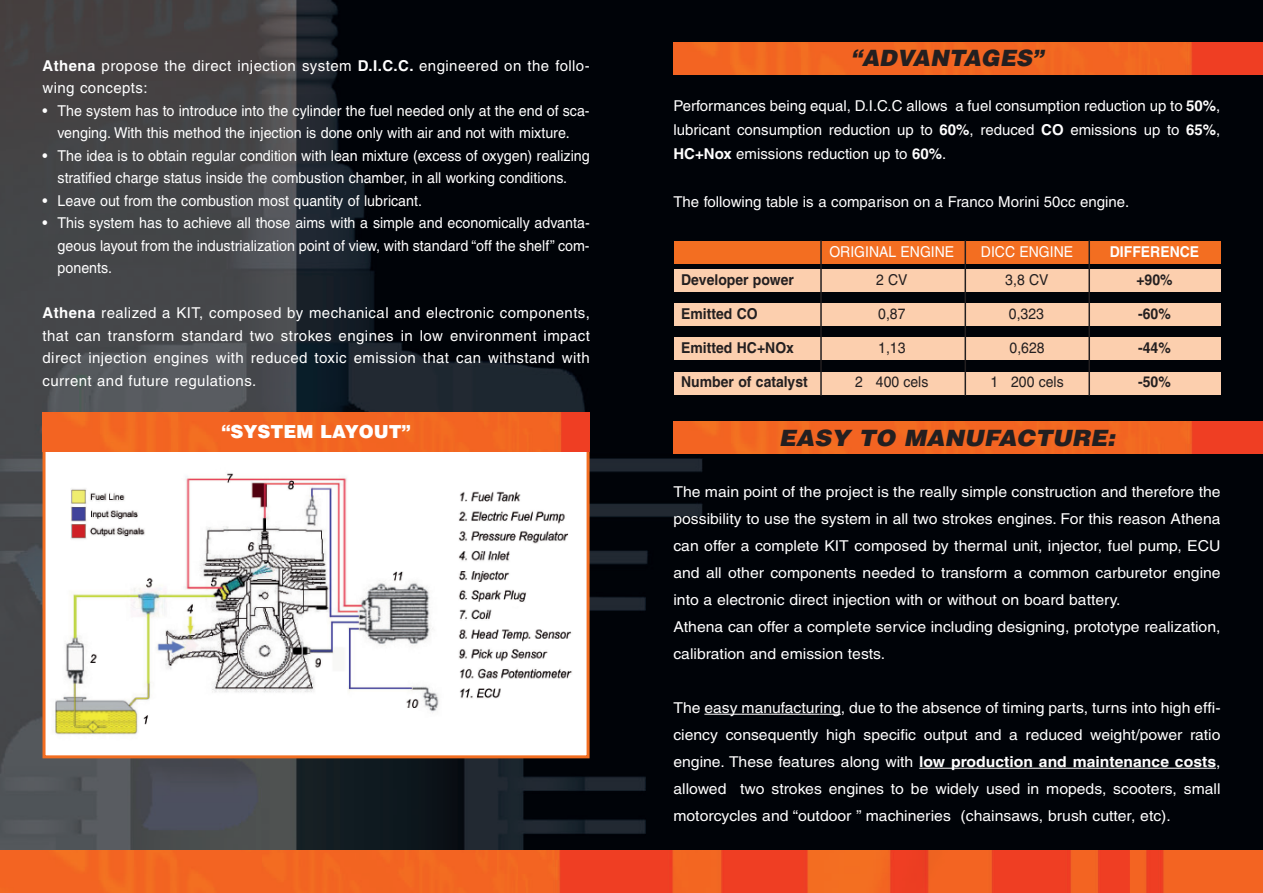
<style>
.page{position:relative;width:1263px;height:893px;background:#fff}
.page>*{position:absolute;margin:0;border:0;box-sizing:border-box;transform-origin:0 0}
.t1{font:italic 900 22.5px "Helvetica";color:#231f20;scale:1.05 1}
.t2{font:italic 900 22.5px "Helvetica";color:#231f20}
.t3{font:900 18px "Helvetica";color:#fff}
.t4{font:15px/27px "Helvetica";color:#fff;scale:1.05 1}
.t5{font:15px/22.5px "Helvetica";color:#fff;text-align:center;scale:.95 1}
.t6{font:15px/22.5px "Helvetica";color:#fff;text-align:justify}
.t7{font:15px/22.5px "Helvetica";letter-spacing:.03em;color:#fff}
.t8{font:700 15px "Helvetica";color:#231f20;scale:.93 1}
.t9{font:15px "Helvetica";color:#231f20;scale:.93 1}
.t10{font:15px "Helvetica";color:#fff;scale:.93 1}
.t11{font:700 15px "Helvetica";color:#fff;scale:.93 1}
.s1{font-weight:700}
</style>
<div class="page">
<img style="left:0;top:0;width:1263px;height:850px">
<div style="left:674px;top:241px;width:546px;height:23px;background:#f36e21"></div>
<div style="left:674px;top:270px;width:546px;height:22px;background:#fccfae"></div>
<div style="left:674px;top:304px;width:546px;height:22px;background:#fccfae"></div>
<div style="left:674px;top:338px;width:546px;height:22px;background:#fccfae"></div>
<div style="left:674px;top:372px;width:546px;height:22px;background:#fccfae"></div>
<hr style="left:820px;top:240px;width:2px;height:156px;background:#231f20">
<hr style="left:964px;top:240px;width:2px;height:156px;background:#231f20">
<hr style="left:1088px;top:240px;width:2px;height:156px;background:#231f20">
<img style="left:47px;top:454px;width:539px;height:298px">
<div style="left:43px;top:448px;width:547px;height:310px;border:3px solid #f36e21"></div>
<img style="left:0;top:850px;width:1263px;height:43px">
<img style="left:43px;top:412px;width:547px;height:39px">
<img style="left:673px;top:43px;width:590px;height:31px">
<img style="left:674px;top:422px;width:589px;height:31px">
<hr style="left:704px;top:714px;width:68px;height:1px;background:#fff">
<svg style="left:772px;top:714px;width:13px;height:1px"></svg>
<hr style="left:785px;top:714px;width:35px;height:1px;background:#fff">
<svg style="left:820px;top:714px;width:21px;height:1px"></svg>
<svg style="left:919px;top:768px;width:14px;height:1px"></svg>
<hr style="left:933px;top:768px;width:34px;height:1px;background:#fff">
<hr style="left:966px;top:768px;width:250px;height:1px;background:#fff">
<p class="t7" style="left:43px;top:56px;width:549px"><span class="s1">Athena</span> propose the direct injection system <span class="s1">D.I.C.C.</span> engineered on the follo&shy;wing concepts:</p>
<p class="t5" style="left:43px;top:101px;width:577px">• The system has to introduce into the cylinder the fuel needed only at the end of sca&shy;venging. With this method the injection is done only with air and not with mixture.</p>
<p class="t5" style="left:43px;top:146px;width:577px">• The idea is to obtain regular condition with lean mixture (excess of oxygen) realizing stratified charge status inside the combustion chamber, in all working conditions.</p>
<p class="t5" style="left:43px;top:191px;width:401px">• Leave out from the combustion most quantity of lubricant.</p>
<p class="t5" style="left:58px;top:213px;width:562px;text-align:justify;text-indent:-15px">• This system has to achieve all those aims with a simple and economically advanta&shy;geous layout from the industrialization point of view, with standard “off the shelf” com&shy;ponents.</p>
<p class="t6" style="left:43px;top:303px;width:549px"><span class="s1">Athena</span> realized a KIT, composed by mechanical and electronic components, that can transform standard two strokes engines in low environment impact direct injection engines with reduced toxic emission that can withstand with current and future regulations.</p>
<p class="t3" style="left:221px;top:421px;width:191px">“SYSTEM LAYOUT”</p>
<h1 class="t2" style="left:850px;top:45px;width:194px">“ADVANTAGES”</h1>
<p class="t6" style="left:673px;top:95px;width:548px;line-height:24px">Performances being equal, D.I.C.C allows a fuel consumption reduction up to <span class="s1">50%</span>, lubricant consumption reduction up to <span class="s1">60%</span>, reduced <span class="s1">CO</span> emissions up to <span class="s1">65%</span>, <span class="s1">HC+Nox</span> emissions reduction up to <span class="s1">60%</span>.</p>
<p class="t6" style="left:673px;top:192px;width:457px">The following table is a comparison on a Franco Morini 50cc engine.</p>
<p class="t10" style="left:829px;top:246px;width:136px">ORIGINAL ENGINE</p>
<p class="t8" style="left:681px;top:274px;width:123px">Developer power</p>
<p class="t9" style="left:876px;top:275px;width:35px">2 CV</p>
<p class="t10" style="left:981px;top:246px;width:101px">DICC ENGINE</p>
<p class="t9" style="left:1005px;top:275px;width:48px">3,8 CV</p>
<p class="t11" style="left:1110px;top:246px;width:98px">DIFFERENCE</p>
<p class="t8" style="left:1136px;top:274px;width:40px">+90%</p>
<p class="t8" style="left:681px;top:308px;width:84px">Emitted CO</p>
<p class="t9" style="left:878px;top:309px;width:31px">0,87</p>
<p class="t9" style="left:1009px;top:309px;width:39px">0,323</p>
<p class="t8" style="left:1138px;top:308px;width:37px">-60%</p>
<p class="t8" style="left:681px;top:342px;width:123px">Emitted HC+NOx</p>
<p class="t9" style="left:878px;top:343px;width:31px">1,13</p>
<p class="t9" style="left:1009px;top:343px;width:39px">0,628</p>
<p class="t8" style="left:1138px;top:342px;width:37px">-44%</p>
<p class="t8" style="left:681px;top:376px;width:138px">Number of catalyst</p>
<p class="t9" style="left:855px;top:377px;width:80px">2 400 cels</p>
<p class="t9" style="left:990px;top:377px;width:80px">1 200 cels</p>
<p class="t8" style="left:1138px;top:376px;width:37px">-50%</p>
<h1 class="t1" style="left:779px;top:425px;width:322px">EASY TO MANUFACTURE:</h1>
<p class="t4" style="left:673px;top:479px;width:523px">The main point of the project is the really simple construction and therefore the possibility to use the system in all two strokes engines. For this reason Athena can offer a complete KIT composed by thermal unit, injector, fuel pump, ECU and all other components needed to transform a common carburetor engine into a electronic direct injection with or without on board battery.<br>Athena can offer a complete service including designing, prototype realization, calibration and emission tests.</p>
<p class="t4" style="left:673px;top:695px;width:523px;text-align:justify">The easy manufacturing, due to the absence of timing parts, turns into high effi&shy;ciency consequently high specific output and a reduced weight/power ratio engine. These features along with <span class="s1">low production and maintenance costs</span>, allowed two strokes engines to be widely used in mopeds, scooters, small motorcycles and “outdoor ” machineries (chainsaws, brush cutter, etc).</p>
</div>
